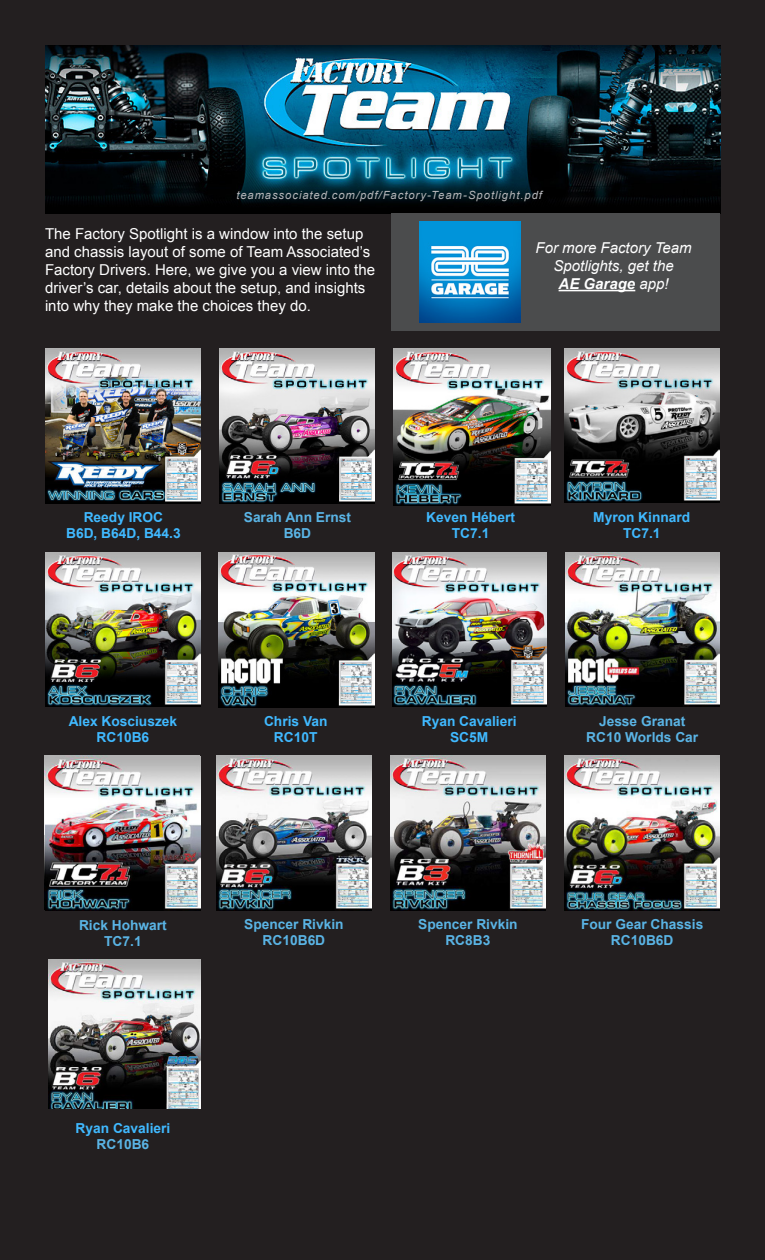
<style>
.page{position:relative;width:765px;height:1260px;background:#231f20}
.page>*{position:absolute;margin:0;border:0;box-sizing:border-box;transform-origin:0 0}
.t1{font:15px/18px "Arial";color:#fff}
.t2{font:italic 15px/18px "Arial";color:#fff;text-align:center}
.t3{font:italic 700 15px "Arial";color:#fff}
.t4{font:700 13.75px "Arial";color:#5ab4e5}
.t5{font:700 13.75px "Arial";color:#40b9ff}
.t6{font:italic 11.25px "Arial";letter-spacing:.08em;color:#b4b5b8}
.s1{font-weight:400}
</style>
<div class="page">
<img style="left:45px;top:45px;width:675px;height:169px">
<img style="left:219px;top:348px;width:155px;height:156px">
<img style="left:564px;top:348px;width:155px;height:155px">
<img style="left:46px;top:552px;width:155px;height:155px">
<img style="left:565px;top:552px;width:155px;height:155px">
<img style="left:217px;top:755px;width:155px;height:155px">
<img style="left:391px;top:755px;width:155px;height:155px">
<img style="left:565px;top:755px;width:155px;height:155px">
<img style="left:392px;top:552px;width:155px;height:155px">
<img style="left:219px;top:552px;width:155px;height:156px">
<img style="left:393px;top:348px;width:158px;height:158px">
<img style="left:45px;top:348px;width:156px;height:156px">
<img style="left:46px;top:756px;width:155px;height:155px">
<img style="left:48px;top:959px;width:153px;height:150px">
<div style="left:392px;top:213px;width:328px;height:118px;background:#4b4c4d"></div>
<img style="left:419px;top:221px;width:101px;height:101px">
<hr style="left:559px;top:290px;width:76px;height:1px;background:#fff">
<p class="t6" style="left:236px;top:188px;width:307px">teamassociated.com/pdf/Factory-Team-Spotlight.pdf</p>
<p class="t1" style="left:45px;top:225px;width:332px">The Factory Spotlight is a window into the setup and chassis layout of some of Team Associated’s Factory Drivers. Here, we give you a view into the driver’s car, details about the setup, and insights into why they make the choices they do.</p>
<p class="t2" style="left:536px;top:239px;width:158px">For more Factory Team<br>Spotlights, get the</p>
<p class="t3" style="left:559px;top:274px;width:112px">AE Garage <span class="s1">app!</span></p>
<p class="t5" style="left:84px;top:508px;width:81px">Reedy IROC</p>
<p class="t5" style="left:66px;top:524px;width:116px">B6D, B64D, B44.3</p>
<p class="t4" style="left:244px;top:508px;width:109px">Sarah Ann Ernst</p>
<p class="t4" style="left:284px;top:524px;width:29px">B6D</p>
<p class="t5" style="left:69px;top:712px;width:110px">Alex Kosciuszek</p>
<p class="t5" style="left:97px;top:728px;width:54px">RC10B6</p>
<p class="t5" style="left:264px;top:712px;width:65px">Chris Van</p>
<p class="t5" style="left:274px;top:728px;width:45px">RC10T</p>
<p class="t5" style="left:426px;top:508px;width:90px">Keven Hébert</p>
<p class="t5" style="left:452px;top:524px;width:39px">TC7.1</p>
<p class="t5" style="left:422px;top:712px;width:96px">Ryan Cavalieri</p>
<p class="t5" style="left:450px;top:728px;width:40px">SC5M</p>
<p class="t5" style="left:593px;top:508px;width:99px">Myron Kinnard</p>
<p class="t5" style="left:623px;top:524px;width:39px">TC7.1</p>
<p class="t4" style="left:599px;top:712px;width:88px">Jesse Granat</p>
<p class="t4" style="left:586px;top:728px;width:114px">RC10 Worlds Car</p>
<p class="t4" style="left:79px;top:916px;width:89px">Rick Hohwart</p>
<p class="t4" style="left:104px;top:932px;width:39px">TC7.1</p>
<p class="t4" style="left:244px;top:915px;width:101px">Spencer Rivkin</p>
<p class="t4" style="left:263px;top:931px;width:64px">RC10B6D</p>
<p class="t4" style="left:418px;top:915px;width:101px">Spencer Rivkin</p>
<p class="t4" style="left:445px;top:931px;width:47px">RC8B3</p>
<p class="t4" style="left:581px;top:915px;width:124px">Four Gear Chassis</p>
<p class="t4" style="left:611px;top:931px;width:64px">RC10B6D</p>
<p class="t5" style="left:76px;top:1119px;width:96px">Ryan Cavalieri</p>
<p class="t4" style="left:97px;top:1135px;width:54px">RC10B6</p>
</div>
